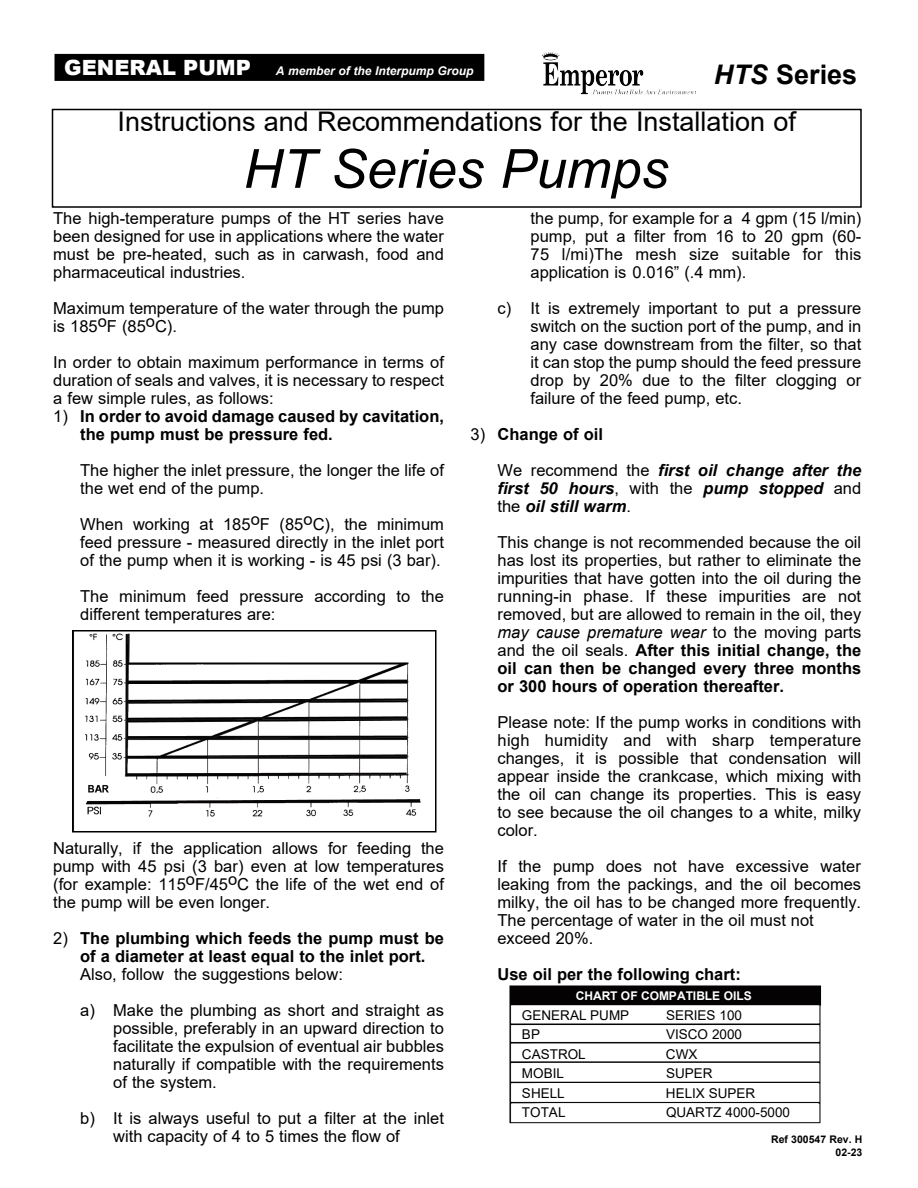
<style>
.page{position:relative;width:918px;height:1188px;background:#fff}
.page>*{position:absolute;margin:0;border:0;box-sizing:border-box;transform-origin:0 0}
.t1{font:italic 54px "Arial";color:#000}
.t2{font:27px/47.4px "Arial";color:#000}
.t3{font:16.5px/18px "Arial";color:#000;text-align:justify}
.t4{font:700 16.5px/18px "Arial";color:#000}
.t5{font:italic 700 16.5px/36px "Arial";color:#000}
.t6{font:13.5px "Arial";color:#000}
.t7{font:italic 700 12px "Arial";color:#fff}
.t8{font:700 12px "Arial";color:#fff}
.t9{font:700 10.5px/12.6px "Arial";color:#000;text-align:right}
.s1{font-weight:900;font-style:normal;font-size:21px}
.s2{font-weight:700;font-style:italic}
.s3{font-weight:700}
.s4{font-weight:400}
.s5{font-weight:400;font-style:normal}
.s6{font-style:normal}
.s7{font-style:italic}
</style>
<div class="page">
<svg style="left:544px;top:52px;width:11px;height:3px"></svg>
<div style="left:52px;top:109px;width:810px;height:99px;border:2px solid #000"></div>
<div style="left:229px;top:147px;width:454px;height:59px;background:#fff"></div>
<img style="left:85px;top:633px;width:336px;height:184px">
<div style="left:72px;top:630px;width:365px;height:202px;border:2px solid #000"></div>
<div style="left:55px;top:54px;width:429px;height:27px;background:#000"></div>
<img style="left:509px;top:986px;width:312px;height:137px">
<p class="t7" style="left:64px;top:63px;width:411px"><span class="s1">GENERAL PUMP</span> A member of the Interpump Group</p>
<h2 class="t2" style="left:118px;top:51px;width:741px;text-indent:596px"><span class="s2">HTS</span> <span class="s3">Series<br></span>Instructions and Recommendations for the Installation of</h2>
<h1 class="t1" style="left:244px;top:134px;width:426px">HT Series Pumps</h1>
<p class="t3" style="left:53px;top:209px;width:392px">The high-temperature pumps of the HT series have been designed for use in applications where the water must be pre-heated, such as in carwash, food and pharmaceutical industries.</p>
<p class="t3" style="left:53px;top:299px;width:392px">Maximum temperature of the water through the pump is 185oF (85oC).</p>
<p class="t3" style="left:53px;top:353px;width:392px">In order to obtain maximum performance in terms of duration of seals and valves, it is necessary to respect a few simple rules, as follows:</p>
<p class="t4" style="left:80px;top:408px;width:365px;text-indent:-27px"><span class="s4">1)</span> In order to avoid damage caused by cavitation, the pump must be pressure fed.</p>
<p class="t3" style="left:80px;top:461px;width:365px">The higher the inlet pressure, the longer the life of the wet end of the pump.</p>
<p class="t3" style="left:80px;top:515px;width:365px">When working at 185oF (85oC), the minimum feed pressure - measured directly in the inlet port of the pump when it is working - is 45 psi (3 bar).</p>
<p class="t3" style="left:80px;top:587px;width:365px">The minimum feed pressure according to the different temperatures are:</p>
<p class="t3" style="left:531px;top:209px;width:332px">the pump, for example for a 4 gpm (15 l/min) pump, put a filter from 16 to 20 gpm (60- 75 l/mi)The mesh size suitable for this application is 0.016” (.4 mm).</p>
<p class="t3" style="left:531px;top:299px;width:332px;text-indent:-33px">c) It is extremely important to put a pressure switch on the suction port of the pump, and in any case downstream from the filter, so that it can stop the pump should the feed pressure drop by 20% due to the filter clogging or failure of the feed pump, etc.</p>
<p class="t5" style="left:498px;top:417px;width:365px;text-indent:-27px"><span class="s5">3)</span> <span class="s6">Change of oil<br></span><span class="s5">We recommend the</span> first oil change after the</p>
<p class="t5" style="left:498px;top:480px;width:365px;line-height:18px">first 50 hours<span class="s5">, with the</span> pump stopped <span class="s5">and the</span> oil still warm<span class="s5">.</span></p>
<p class="t3" style="left:498px;top:533px;width:365px">This change is not recommended because the oil has lost its properties, but rather to eliminate the impurities that have gotten into the oil during the running-in phase. If these impurities are not removed, but are allowed to remain in the oil, they <span class="s7">may cause premature wear</span> to the moving parts and the oil seals. <span class="s3">After this initial change, the oil can then be changed every three months or 300 hours of operation thereafter.</span></p>
<p class="t3" style="left:498px;top:713px;width:365px">Please note: If the pump works in conditions with high humidity and with sharp temperature changes, it is possible that condensation will appear inside the crankcase, which mixing with the oil can change its properties. This is easy to see because the oil changes to a white, milky color.</p>
<p class="t3" style="left:497px;top:857px;width:365px;text-align:left">If the pump does not have excessive water leaking from the packings, and the oil becomes milky, the oil has to be changed more frequently.<br>The percentage of water in the oil must not exceed 20%.</p>
<p class="t4" style="left:497px;top:966px;width:245px">Use oil per the following chart:</p>
<p class="t3" style="left:53px;top:839px;width:392px">Naturally, if the application allows for feeding the pump with 45 psi (3 bar) even at low temperatures (for example: 115oF/45oC the life of the wet end of the pump will be even longer.</p>
<p class="t4" style="left:53px;top:930px;width:392px;text-align:center"><span class="s4">2)</span> The plumbing which feeds the pump must be of a diameter at least equal to the inlet port.</p>
<p class="t3" style="left:80px;top:956px;width:365px;line-height:36px">Also, follow the suggestions below:<br>a) Make the plumbing as short and straight as</p>
<p class="t3" style="left:113px;top:1019px;width:332px">possible, preferably in an upward direction to facilitate the expulsion of eventual air bubbles naturally if compatible with the requirements of the system.</p>
<p class="t3" style="left:113px;top:1109px;width:332px;text-indent:-33px">b) It is always useful to put a filter at the inlet with capacity of 4 to 5 times the flow of</p>
<p class="t8" style="left:576px;top:988px;width:178px">CHART OF COMPATIBLE OILS</p>
<p class="t6" style="left:522px;top:1006px;width:109px">GENERAL PUMP</p>
<p class="t6" style="left:666px;top:1006px;width:78px">SERIES 100</p>
<p class="t6" style="left:522px;top:1025px;width:20px">BP</p>
<p class="t6" style="left:666px;top:1025px;width:78px">VISCO 2000</p>
<p class="t6" style="left:522px;top:1045px;width:65px">CASTROL</p>
<p class="t6" style="left:666px;top:1045px;width:33px">CWX</p>
<p class="t6" style="left:522px;top:1064px;width:44px">MOBIL</p>
<p class="t6" style="left:666px;top:1064px;width:48px">SUPER</p>
<p class="t6" style="left:522px;top:1084px;width:44px">SHELL</p>
<p class="t6" style="left:666px;top:1084px;width:91px">HELIX SUPER</p>
<p class="t6" style="left:522px;top:1103px;width:45px">TOTAL</p>
<p class="t6" style="left:666px;top:1103px;width:126px">QUARTZ 4000-5000</p>
<p class="t9" style="left:771px;top:1133px;width:93px">Ref 300547 Rev. H<br>02-23</p>
</div>
